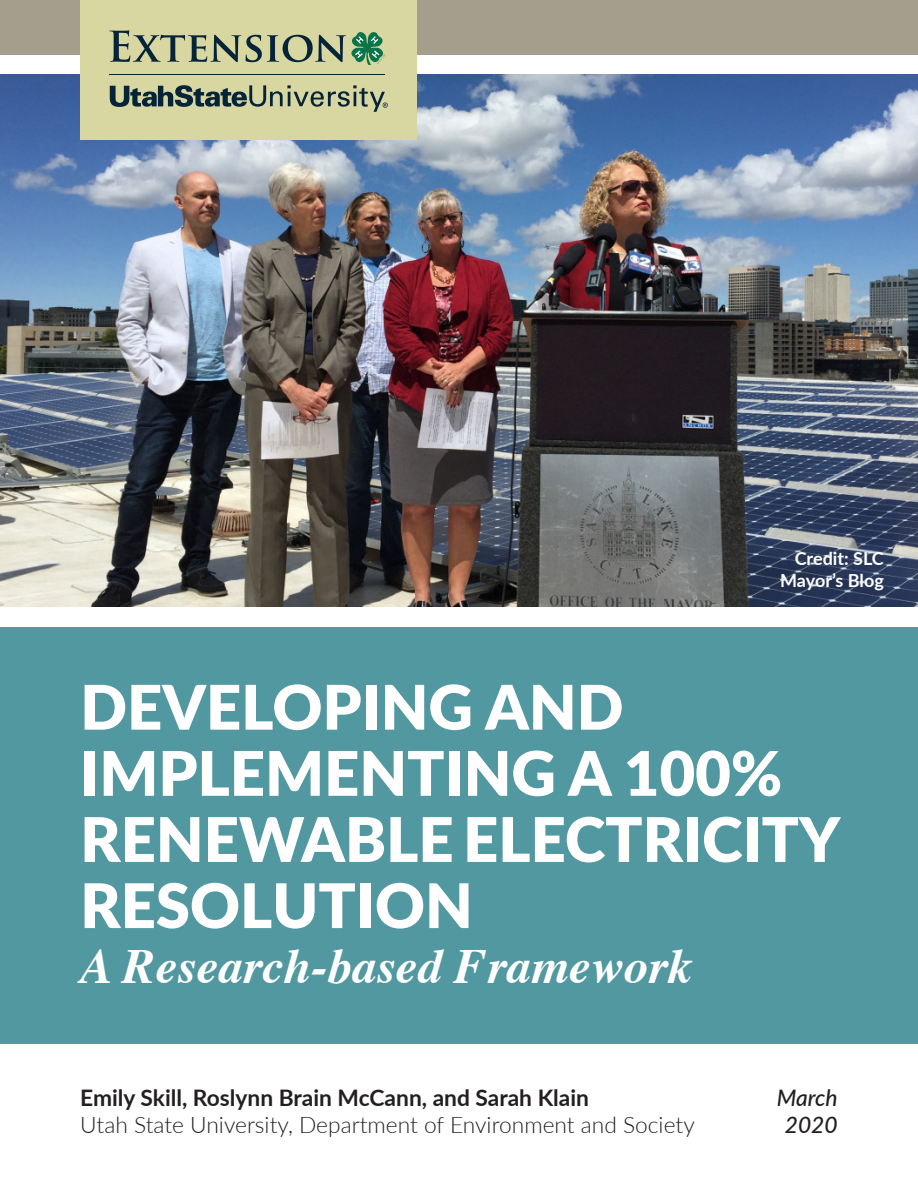
<style>
.page{position:relative;width:918px;height:1188px;background:#fff}
.page>*{position:absolute;margin:0;border:0;box-sizing:border-box;transform-origin:0 0}
.t1{font:900 61.5px/66.2px "Lato";color:#fff}
.t2{font:italic 700 49.2px "Times";color:#fff}
.t3{font:300 22.8px "Lato";color:#231f20}
.t4{font:700 22.8px "Lato";color:#231f20}
.t5{font:italic 500 22.8px "Lato";color:#231f20}
.t6{font:700 18px/21.6px "Lato";color:#fff;text-align:right}
.s1{font-family:"Times New Roman"}
</style>
<div class="page">
<div style="left:0;top:627px;width:918px;height:417px;background:#5198a1"></div>
<img style="left:0;top:75px;width:918px;height:531px">
<div style="left:0;top:0;width:918px;height:54px;background:#a69e8c"></div>
<div style="left:80px;top:0;width:337px;height:140px;background:#d8d6a1"></div>
<svg style="left:109px;top:30px;width:276px;height:35px"></svg>
<hr style="left:110px;top:74px;width:275px;height:1px;background:#052438">
<svg style="left:110px;top:85px;width:278px;height:27px"></svg>
<p class="t6" style="left:780px;top:547px;width:105px">Credit: SLC<br>Mayor’s Blog</p>
<p class="t1" style="left:80px;top:671px;width:761px">DEVELOPING AND<br>IMPLEMENTING A 100%<br>RENEWABLE ELECTRICITY<br>RESOLUTION</p>
<p class="t2" style="left:80px;top:921px;width:613px">A Research-<span class="s1">b</span>ased Framework</p>
<p class="t4" style="left:80px;top:1081px;width:510px">Emily Skill, Roslynn Brain McCann, and Sarah Klain</p>
<p class="t3" style="left:80px;top:1109px;width:616px">Utah State University, Department of Environment and Society</p>
<p class="t5" style="left:777px;top:1081px;width:62px">March</p>
<p class="t5" style="left:785px;top:1109px;width:54px">2020</p>
</div>
